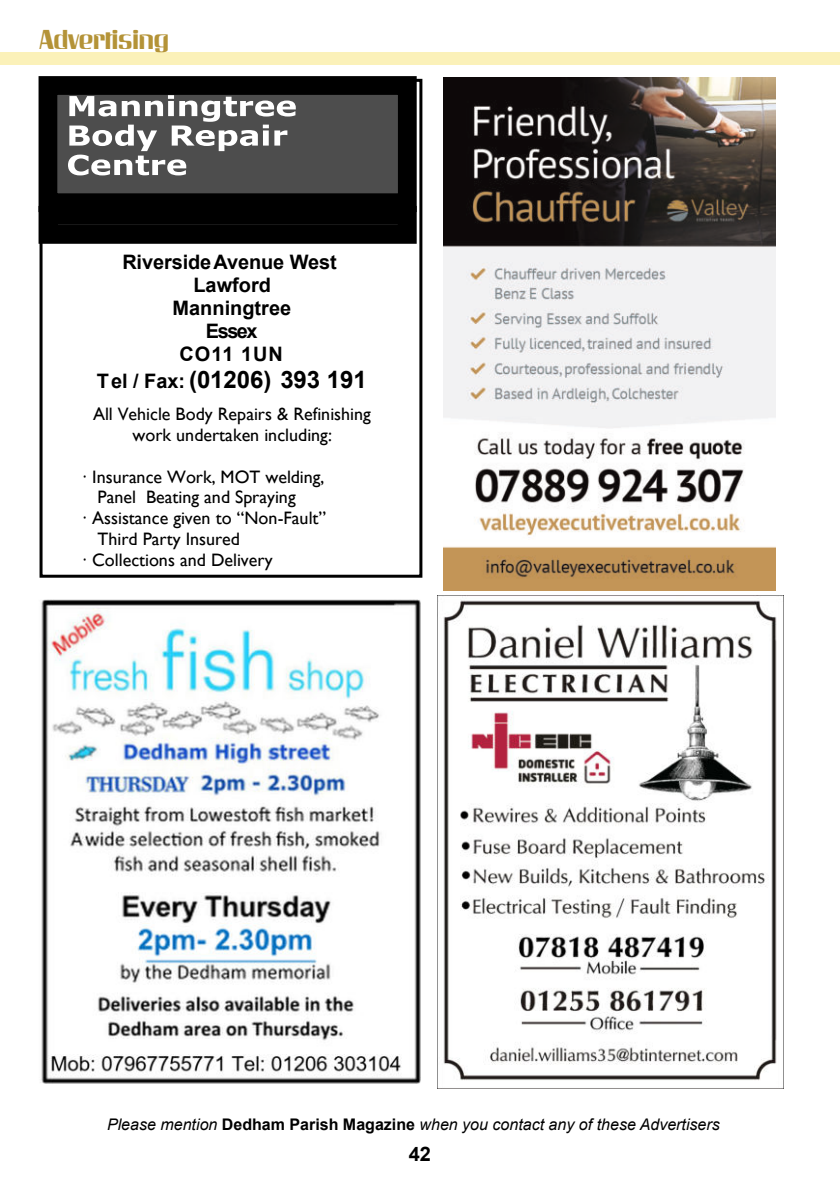
<style>
.page{position:relative;width:840px;height:1191px;background:#fff}
.page>*{position:absolute;margin:0;border:0;box-sizing:border-box;transform-origin:0 0}
.t1{font:26px "Invers SF";letter-spacing:-.01em;color:#b49337}
.t2{font:700 24px "Arial";letter-spacing:-.005em;color:#000}
.t3{font:700 20px/23.2px "Arial";letter-spacing:-.005em;color:#000;text-align:center}
.t4{font:18px/20.8px "Gill Sans";color:#000;text-align:center}
.t5{font:italic 16px "Arial";color:#000}
.s1{font-size:20px}
.s2{font-weight:700;font-style:normal}
</style>
<div class="page">
<div style="left:0;top:52px;width:839px;height:12px;background:#fbf1b9"></div>
<div style="left:39px;top:79px;width:383px;height:499px;background:#fff;border:3px solid #000"></div>
<div style="left:39px;top:76px;width:377px;height:136px;background:#4d4d4d;border:19px solid #000"></div>
<svg style="left:68px;top:95px;width:227px;height:80px"></svg>
<div style="left:39px;top:206px;width:377px;height:38px;background:#000"></div>
<img style="left:443px;top:78px;width:331px;height:512px">
<img style="left:437px;top:595px;width:346px;height:493px">
<img style="left:40px;top:599px;width:380px;height:484px">
<h1 class="t1" style="left:40px;top:19px;width:130px">Advertising</h1>
<p class="t3" style="left:122px;top:250px;width:216px">Riverside Avenue West<br>Lawford<br>Manningtree<br>Essex<br>CO11 1UN</p>
<h2 class="t2" style="left:97px;top:362px;width:271px"><span class="s1">T el / Fax:</span> (01206) 393 191</h2>
<p class="t4" style="left:93px;top:404px;width:279px">All Vehicle Body Repairs &amp; Refinishing work undertaken including:</p>
<p class="t4" style="left:82px;top:466px;width:243px">∙ Insurance Work, MOT welding,</p>
<p class="t4" style="left:98px;top:487px;width:199px">Panel Beating and Spraying</p>
<p class="t4" style="left:82px;top:508px;width:245px">∙ Assistance given to “Non-Fault”</p>
<p class="t4" style="left:98px;top:529px;width:144px">Third Party Insured</p>
<p class="t4" style="left:82px;top:550px;width:191px">∙ Collections and Delivery</p>
<p class="t5" style="left:107px;top:1114px;width:614px">Please mention <span class="s2">Dedham Parish Magazine</span> when you contact any of these Advertisers</p>
<p class="t3" style="left:408px;top:1142px;width:24px">42</p>
</div>
